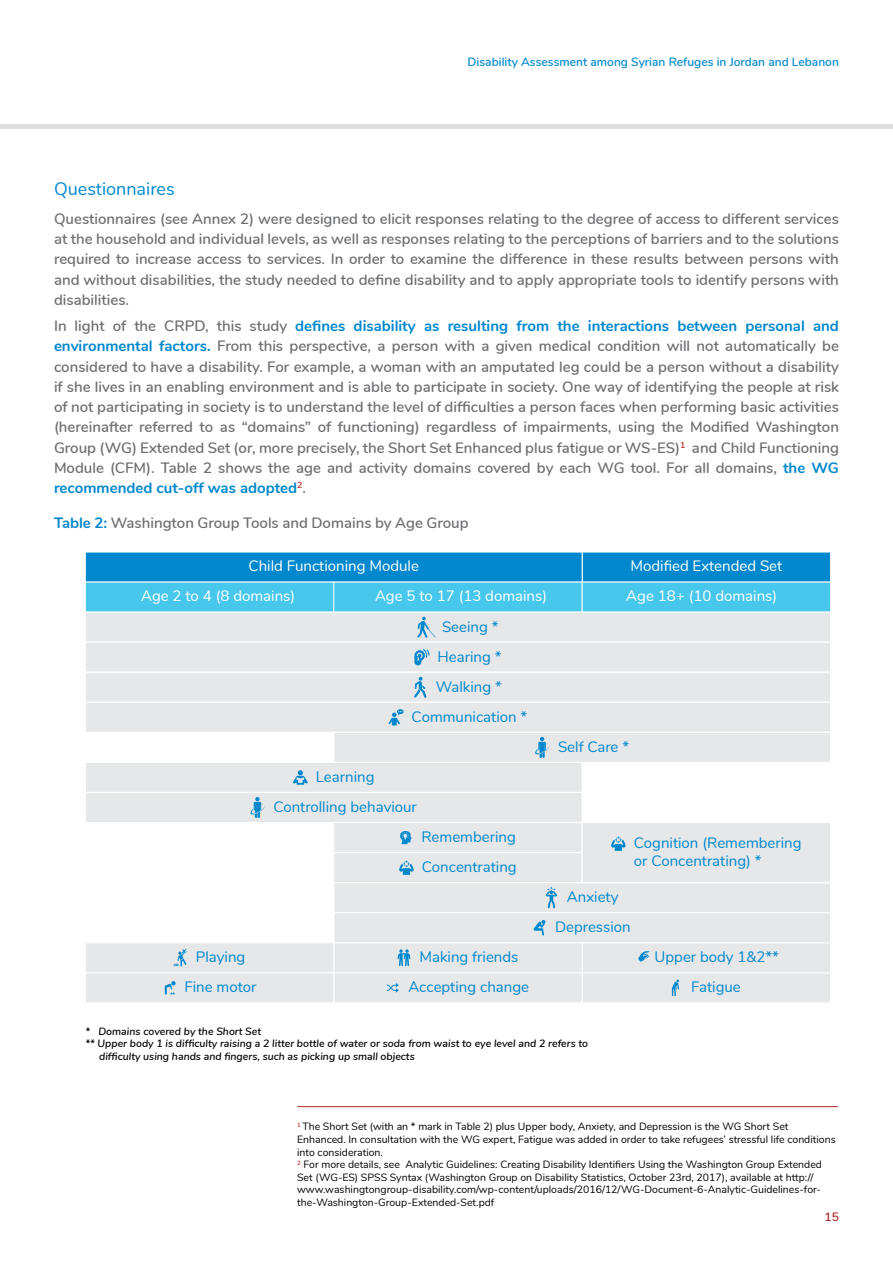
<style>
.page{position:relative;width:893px;height:1263px;background:#fff}
.page>*{position:absolute;margin:0;border:0;box-sizing:border-box;transform-origin:0 0}
.t1{font:18px "Nunito";color:#0088ce}
.t2{font:600 15px/20.2px "Nunito";color:#6d6e71;text-align:justify}
.t3{font:15px/30px "Nunito";color:#0088ce;text-align:center}
.t4{font:15px "Nunito";color:#fff}
.t5{font:600 12px "Nunito";color:#0088ce}
.t6{font:600 12px "Nunito";color:#a82724}
.t7{font:10.5px/12.6px "Nunito";color:#000}
.t8{font:italic 600 10.5px "Nunito";color:#000}
.s1{font-weight:700;color:#0088ce}
</style>
<div class="page">
<hr style="left:0;top:124px;width:893px;height:4px;background:#dcddde">
<hr style="left:297px;top:1106px;width:540px;height:1px;background:#a82724">
<div style="left:582px;top:552px;width:249px;height:30px;background:#0088ce"></div>
<div style="left:85px;top:552px;width:497px;height:30px;background:#0088ce"></div>
<div style="left:85px;top:582px;width:249px;height:30px;background:#48c7ed"></div>
<div style="left:334px;top:582px;width:248px;height:30px;background:#48c7ed"></div>
<div style="left:582px;top:582px;width:249px;height:30px;background:#48c7ed"></div>
<div style="left:85px;top:612px;width:746px;height:30px;background:#e6e7e8"></div>
<div style="left:85px;top:612px;width:746px;height:31px;border:1px solid #fff"></div>
<div style="left:85px;top:642px;width:746px;height:30px;background:#e6e7e8"></div>
<div style="left:85px;top:642px;width:746px;height:31px;border:1px solid #fff"></div>
<div style="left:85px;top:672px;width:746px;height:30px;background:#e6e7e8"></div>
<div style="left:85px;top:672px;width:746px;height:31px;border:1px solid #fff"></div>
<div style="left:85px;top:702px;width:746px;height:30px;background:#e6e7e8"></div>
<div style="left:85px;top:702px;width:746px;height:31px;border:1px solid #fff"></div>
<div style="left:334px;top:732px;width:497px;height:30px;background:#e6e7e8"></div>
<div style="left:333px;top:732px;width:498px;height:31px;border:1px solid #fff"></div>
<div style="left:85px;top:762px;width:497px;height:30px;background:#e6e7e8"></div>
<div style="left:85px;top:762px;width:498px;height:31px;border:1px solid #fff"></div>
<div style="left:85px;top:792px;width:497px;height:30px;background:#e6e7e8"></div>
<div style="left:85px;top:792px;width:498px;height:31px;border:1px solid #fff"></div>
<div style="left:334px;top:822px;width:248px;height:30px;background:#e6e7e8"></div>
<div style="left:333px;top:822px;width:250px;height:31px;border:1px solid #fff"></div>
<div style="left:334px;top:852px;width:248px;height:31px;background:#e6e7e8"></div>
<div style="left:333px;top:852px;width:250px;height:31px;border:1px solid #fff"></div>
<div style="left:334px;top:883px;width:497px;height:30px;background:#e6e7e8"></div>
<div style="left:333px;top:882px;width:498px;height:31px;border:1px solid #fff"></div>
<div style="left:334px;top:913px;width:497px;height:30px;background:#e6e7e8"></div>
<div style="left:333px;top:912px;width:498px;height:31px;border:1px solid #fff"></div>
<div style="left:582px;top:943px;width:249px;height:30px;background:#e6e7e8"></div>
<div style="left:582px;top:942px;width:249px;height:31px;border:1px solid #fff"></div>
<div style="left:582px;top:973px;width:249px;height:30px;background:#e6e7e8"></div>
<div style="left:582px;top:972px;width:249px;height:31px;border:1px solid #fff"></div>
<div style="left:334px;top:943px;width:248px;height:30px;background:#e6e7e8"></div>
<div style="left:333px;top:942px;width:250px;height:31px;border:1px solid #fff"></div>
<div style="left:334px;top:973px;width:248px;height:30px;background:#e6e7e8"></div>
<div style="left:333px;top:972px;width:250px;height:31px;border:1px solid #fff"></div>
<div style="left:85px;top:943px;width:249px;height:30px;background:#e6e7e8"></div>
<div style="left:85px;top:973px;width:249px;height:30px;background:#e6e7e8"></div>
<div style="left:85px;top:972px;width:249px;height:31px;border:1px solid #fff"></div>
<div style="left:582px;top:822px;width:249px;height:61px;background:#e6e7e8"></div>
<div style="left:582px;top:822px;width:249px;height:61px;border:1px solid #fff"></div>
<svg style="left:417px;top:617px;width:19px;height:21px"></svg>
<svg style="left:414px;top:649px;width:16px;height:16px"></svg>
<svg style="left:414px;top:677px;width:12px;height:21px"></svg>
<svg style="left:388px;top:709px;width:16px;height:16px"></svg>
<svg style="left:535px;top:737px;width:15px;height:21px"></svg>
<svg style="left:250px;top:797px;width:15px;height:21px"></svg>
<svg style="left:293px;top:770px;width:15px;height:15px"></svg>
<svg style="left:399px;top:860px;width:15px;height:15px"></svg>
<svg style="left:611px;top:836px;width:14px;height:15px"></svg>
<svg style="left:400px;top:831px;width:12px;height:13px"></svg>
<svg style="left:546px;top:887px;width:11px;height:21px"></svg>
<svg style="left:533px;top:920px;width:12px;height:16px"></svg>
<svg style="left:174px;top:949px;width:13px;height:17px"></svg>
<svg style="left:165px;top:981px;width:11px;height:13px"></svg>
<svg style="left:397px;top:949px;width:13px;height:17px"></svg>
<svg style="left:387px;top:983px;width:12px;height:10px"></svg>
<svg style="left:638px;top:951px;width:11px;height:11px"></svg>
<svg style="left:672px;top:979px;width:7px;height:17px"></svg>
<p class="t5" style="left:468px;top:53px;width:373px">Disability Assessment among Syrian Refuges in Jordan and Lebanon</p>
<p class="t1" style="left:54px;top:175px;width:122px">Questionnaires</p>
<p class="t2" style="left:54px;top:208px;width:786px">Questionnaires (see Annex 2) were designed to elicit responses relating to the degree of access to different services at the household and individual levels, as well as responses relating to the perceptions of barriers and to the solutions required to increase access to services. In order to examine the difference in these results between persons with and without disabilities, the study needed to define disability and to apply appropriate tools to identify persons with disabilities.</p>
<p class="t2" style="left:54px;top:315px;width:786px">In light of the CRPD, this study <span class="s1">defines disability as resulting from the interactions between personal and environmental factors.</span> From this perspective, a person with a given medical condition will not automatically be considered to have a disability. For example, a woman with an amputated leg could be a person without a disability if she lives in an enabling environment and is able to participate in society. One way of identifying the people at risk of not participating in society is to understand the level of difficulties a person faces when performing basic activities (hereinafter referred to as “domains” of functioning) regardless of impairments, using the Modified Washington Group (WG) Extended Set (or, more precisely, the Short Set Enhanced plus fatigue or WS-ES)<sup>1</sup> and Child Functioning Module (CFM). Table 2 shows the age and activity domains covered by each WG tool. For all domains, <span class="s1">the WG recommended cut-off was adopted</span><sup>2</sup>.</p>
<p class="t2" style="left:54px;top:512px;width:416px"><span class="s1">Table 2:</span> Washington Group Tools and Domains by Age Group</p>
<p class="t4" style="left:249px;top:555px;width:172px">Child Functioning Module</p>
<p class="t4" style="left:630px;top:555px;width:153px">Modified Extended Set</p>
<p class="t4" style="left:141px;top:585px;width:156px">Age 2 to 4 (8 domains)</p>
<p class="t4" style="left:375px;top:585px;width:174px">Age 5 to 17 (13 domains)</p>
<p class="t4" style="left:626px;top:585px;width:152px">Age 18+ (10 domains)</p>
<p class="t3" style="left:316px;top:761px;width:60px">Learning</p>
<p class="t3" style="left:412px;top:610px;width:117px">Seeing *<br>Hearing *<br>Walking *<br>Communication *</p>
<p class="t3" style="left:273px;top:791px;width:145px">Controlling behaviour</p>
<p class="t3" style="left:421px;top:821px;width:96px">Remembering</p>
<p class="t3" style="left:422px;top:851px;width:96px">Concentrating</p>
<p class="t3" style="left:558px;top:731px;width:73px">Self Care *</p>
<p class="t3" style="left:634px;top:833px;width:169px;line-height:18px;text-align:left">Cognition (Remembering or Concentrating) *</p>
<p class="t3" style="left:555px;top:881px;width:77px">Anxiety<br>Depression</p>
<p class="t3" style="left:184px;top:941px;width:74px">Playing<br>Fine motor</p>
<p class="t3" style="left:408px;top:941px;width:122px">Making friends<br>Accepting change</p>
<p class="t3" style="left:655px;top:941px;width:126px">Upper body 1&amp;2**<br>Fatigue</p>
<p class="t8" style="left:85px;top:1023px;width:177px">* Domains covered by the Short Set</p>
<p class="t8" style="left:85px;top:1036px;width:504px">** Upper body 1 is difficulty raising a 2 litter bottle of water or soda from waist to eye level and 2 refers to</p>
<p class="t8" style="left:99px;top:1048px;width:317px">difficulty using hands and fingers, such as picking up small objects</p>
<p class="t7" style="left:297px;top:1120px;width:540px"><sup>1</sup> The Short Set (with an * mark in Table 2) plus Upper body, Anxiety, and Depression is the WG Short Set Enhanced. In consultation with the WG expert, Fatigue was added in order to take refugees’ stressful life conditions into consideration.<br><sup>2</sup> For more details, see Analytic Guidelines: Creating Disability Identifiers Using the Washington Group Extended Set (WG-ES) SPSS Syntax (Washington Group on Disability Statistics, October 23rd, 2017), available at http:// www.washingtongroup-disability.com/wp-content/uploads/2016/12/WG-Document-6-Analytic-Guidelines-for&shy;the-Washington-Group-Extended-Set.pdf</p>
<p class="t6" style="left:825px;top:1208px;width:16px">15</p>
</div>
